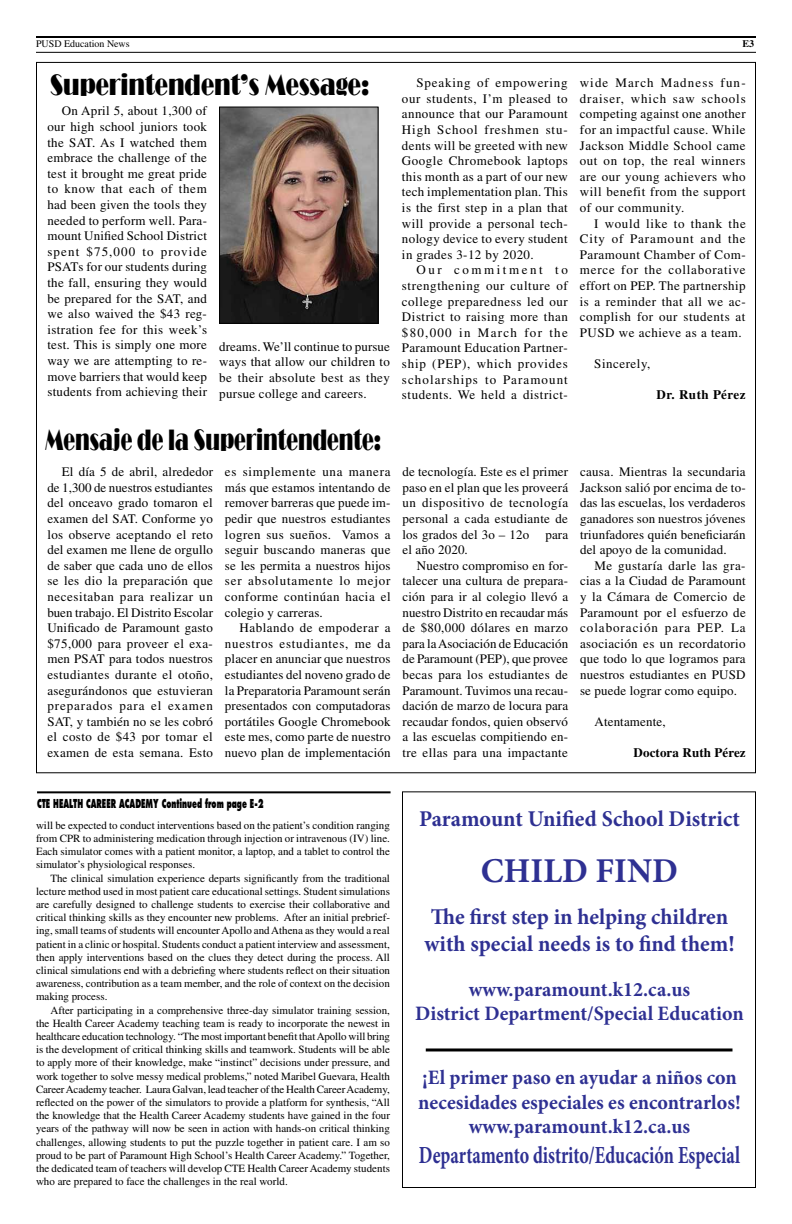
<style>
.page{position:relative;width:792px;height:1224px;background:#fff}
.page>*{position:absolute;margin:0;border:0;box-sizing:border-box;transform-origin:0 0}
.t1{font:700 34.8px "Minion Pro";color:#2e3092}
.t2{font:30.4px "Broadway";color:#000;scale:.64 1}
.t3{font:30.4px "Broadway";color:#000;scale:.72 1}
.t4{font:700 24.6px "Minion Pro";color:#2e3092;scale:.73 1}
.t5{font:700 22.5px/27.1px "Minion Pro";color:#2e3092}
.t6{font:700 20.5px/24.6px "Minion Pro";color:#2e3092;text-align:center}
.t7{font:13px/15.6px "Times LT Std";letter-spacing:.02em;color:#000;text-align:justify}
.t8{font:700 13px "Times LT Std";letter-spacing:.01em;color:#000}
.t9{font:700 13px "Times LT Std";letter-spacing:.04em;color:#000}
.t10{font:13px "Times LT Std";letter-spacing:.04em;color:#000}
.t11{font:800 12px "Futura Std";color:#000;scale:.59 1}
.t12{font:11px/13.2px "Times LT Std";color:#000;text-align:justify}
.t13{font:10px "Times LT Std";color:#000}
.t14{font:700 10px "Times LT Std";color:#000}
</style>
<div class="page">
<hr style="left:36px;top:36px;width:720px;height:2px;background:#000">
<hr style="left:36px;top:52px;width:720px;height:1px;background:#000">
<hr style="left:37px;top:791px;width:354px;height:2px;background:#000">
<img style="left:221px;top:109px;width:156px;height:213px">
<div style="left:219px;top:107px;width:160px;height:217px;border:1px solid #000"></div>
<hr style="left:426px;top:1048px;width:307px;height:3px;background:#000">
<div style="left:402px;top:791px;width:354px;height:397px;border:1px solid #000"></div>
<p class="t13" style="left:36px;top:38px;width:95px">PUSD Education News</p>
<p class="t14" style="left:742px;top:38px;width:13px">E3</p>
<h2 class="t3" style="left:50px;top:67px;width:445px">Superintendent’s Message:</h2>
<p class="t7" style="left:47px;top:103px;width:161px;text-indent:14px">On April 5, about 1,300 of our high school juniors took the SAT. As I watched them embrace the challenge of the test it brought me great pride to know that each of them had been given the tools they needed to perform well. Para&shy;mount Unified School District spent $75,000 to provide PSATs for our students during the fall, ensuring they would be prepared for the SAT, and we also waived the $43 reg&shy;istration fee for this week’s test. This is simply one more way we are attempting to re&shy;move barriers that would keep students from achieving their</p>
<h2 class="t2" style="left:45px;top:422px;width:526px">Mensaje de la Superintendente:</h2>
<p class="t7" style="left:219px;top:339px;width:172px">dreams. We’ll continue to pursue ways that allow our children to be their absolute best as they pursue college and careers.</p>
<p class="t7" style="left:47px;top:464px;width:167px;text-indent:14px">El día 5 de abril, alrededor de 1,300 de nuestros estudiantes del onceavo grado tomaron el examen del SAT. Conforme yo los observe aceptando el reto del examen me llene de orgullo de saber que cada uno de ellos se les dio la preparación que necesitaban para realizar un buen trabajo. El Distrito Escolar Unificado de Paramount gasto $75,000 para proveer el exa&shy;men PSAT para todos nuestros estudiantes durante el otoño, asegurándonos que estuvieran preparados para el examen SAT, y también no se les cobró el costo de $43 por tomar el examen de esta semana. Esto</p>
<p class="t7" style="left:225px;top:464px;width:167px">es simplemente una manera más que estamos intentando de remover barreras que puede im&shy;pedir que nuestros estudiantes logren sus sueños. Vamos a seguir buscando maneras que se les permita a nuestros hijos ser absolutamente lo mejor conforme continúan hacia el colegio y carreras.</p>
<p class="t7" style="left:225px;top:620px;width:167px;text-indent:14px">Hablando de empoderar a nuestros estudiantes, me da placer en anunciar que nuestros estudiantes del noveno grado de la Preparatoria Paramount serán presentados con computadoras portátiles Google Chromebook este mes, como parte de nuestro nuevo plan de implementación</p>
<p class="t7" style="left:402px;top:75px;width:167px;text-indent:14px">Speaking of empowering our students, I’m pleased to announce that our Paramount High School freshmen stu&shy;dents will be greeted with new Google Chromebook laptops this month as a part of our new tech implementation plan. This is the first step in a plan that will provide a personal tech&shy;nology device to every student in grades 3-12 by 2020.</p>
<p class="t7" style="left:402px;top:262px;width:167px;text-indent:14px">Our commitment to strengthening our culture of college preparedness led our District to raising more than $80,000 in March for the Paramount Education Partner&shy;ship (PEP), which provides scholarships to Paramount students. We held a district-</p>
<p class="t7" style="left:580px;top:75px;width:167px">wide March Madness fun&shy;draiser, which saw schools competing against one another for an impactful cause. While Jackson Middle School came out on top, the real winners are our young achievers who will benefit from the support of our community.</p>
<p class="t7" style="left:580px;top:215px;width:167px;text-indent:14px">I would like to thank the City of Paramount and the Paramount Chamber of Com&shy;merce for the collaborative effort on PEP. The partnership is a reminder that all we ac&shy;complish for our students at PUSD we achieve as a team.</p>
<p class="t10" style="left:594px;top:356px;width:58px">Sincerely,</p>
<p class="t9" style="left:657px;top:387px;width:91px">Dr. Ruth Pérez</p>
<p class="t7" style="left:403px;top:464px;width:167px">de tecnología. Este es el primer paso en el plan que les proveerá un dispositivo de tecnología personal a cada estudiante de los grados del 3o – 12o para el año 2020.</p>
<p class="t7" style="left:403px;top:557px;width:167px;text-indent:14px">Nuestro compromiso en for&shy;talecer una cultura de prepara&shy;ción para ir al colegio llevó a nuestro Distrito en recaudar más de $80,000 dólares en marzo para la Asociación de Educación de Paramount (PEP), que provee becas para los estudiantes de Paramount. Tuvimos una recau&shy;dación de marzo de locura para recaudar fondos, quien observó a las escuelas compitiendo en&shy;tre ellas para una impactante</p>
<p class="t7" style="left:580px;top:464px;width:167px">causa. Mientras la secundaria Jackson salió por encima de to&shy;das las escuelas, los verdaderos ganadores son nuestros jóvenes triunfadores quién beneficiarán del apoyo de la comunidad.</p>
<p class="t7" style="left:580px;top:557px;width:167px;text-indent:14px">Me gustaría darle las gra&shy;cias a la Ciudad de Paramount y la Cámara de Comercio de Paramount por el esfuerzo de colaboración para PEP. La asociación es un recordatorio que todo lo que logramos para nuestros estudiantes en PUSD se puede lograr como equipo.</p>
<p class="t7" style="left:595px;top:713px;width:73px">Atentamente,</p>
<p class="t8" style="left:634px;top:745px;width:114px">Doctora Ruth Pérez</p>
<p class="t11" style="left:37px;top:796px;width:101px">CTE HEALTH CAREER</p>
<p class="t11" style="left:119px;top:796px;width:21px">ACADEM</p>
<p class="t11" style="left:153px;top:796px;width:189px">Y CONTINUED FROM PAGE E-2</p>
<p class="t12" style="left:36px;top:818px;width:356px">will be expected to conduct interventions based on the patient’s condition ranging from CPR to administering medication through injection or intravenous (IV) line.<br>Each simulator comes with a patient monitor, a laptop, and a tablet to control the simulator’s physiological responses.</p>
<p class="t12" style="left:36px;top:871px;width:356px;text-indent:14px">The clinical simulation experience departs significantly from the traditional lecture method used in most patient care educational settings. Student simulations are carefully designed to challenge students to exercise their collaborative and critical thinking skills as they encounter new problems. After an initial prebrief&shy;ing, small teams of students will encounter Apollo and Athena as they would a real patient in a clinic or hospital. Students conduct a patient interview and assessment, then apply interventions based on the clues they detect during the process. All clinical simulations end with a debriefing where students reflect on their situation awareness, contribution as a team member, and the role of context on the decision making process.</p>
<p class="t12" style="left:36px;top:1003px;width:356px;text-indent:14px">After participating in a comprehensive three-day simulator training session, the Health Career Academy teaching team is ready to incorporate the newest in healthcare education technology. “The most important benefit that Apollo will bring is the development of critical thinking skills and teamwork. Students will be able to apply more of their knowledge, make “instinct” decisions under pressure, and work together to solve messy medical problems,” noted Maribel Guevara, Health Career Academy teacher. Laura Galvan, lead teacher of the Health Career Academy, reflected on the power of the simulators to provide a platform for synthesis, “All the knowledge that the Health Career Academy students have gained in the four years of the pathway will now be seen in action with hands-on critical thinking challenges, allowing students to put the puzzle together in patient care. I am so proud to be part of Paramount High School’s Health Career Academy.” Together, the dedicated team of teachers will develop CTE Health Career Academy students who are prepared to face the challenges in the real world.</p>
<h3 class="t5" style="left:419px;top:805px;width:322px">Paramount Unified School District</h3>
<h1 class="t1" style="left:481px;top:847px;width:199px">CHILD FIND</h1>
<h3 class="t5" style="left:424px;top:903px;width:312px">The first step in helping children with special needs is to find them!</h3>
<h3 class="t6" style="left:415px;top:976px;width:330px">www.paramount.k12.ca.us<br>District Department/Special Education</h3>
<h3 class="t6" style="left:418px;top:1065px;width:324px">¡El primer paso en ayudar a niños con necesidades especiales es encontrarlos! www.paramount.k12.ca.us</h3>
<h3 class="t4" style="left:419px;top:1138px;width:441px">Departamento distrito/Educación Especial</h3>
</div>
